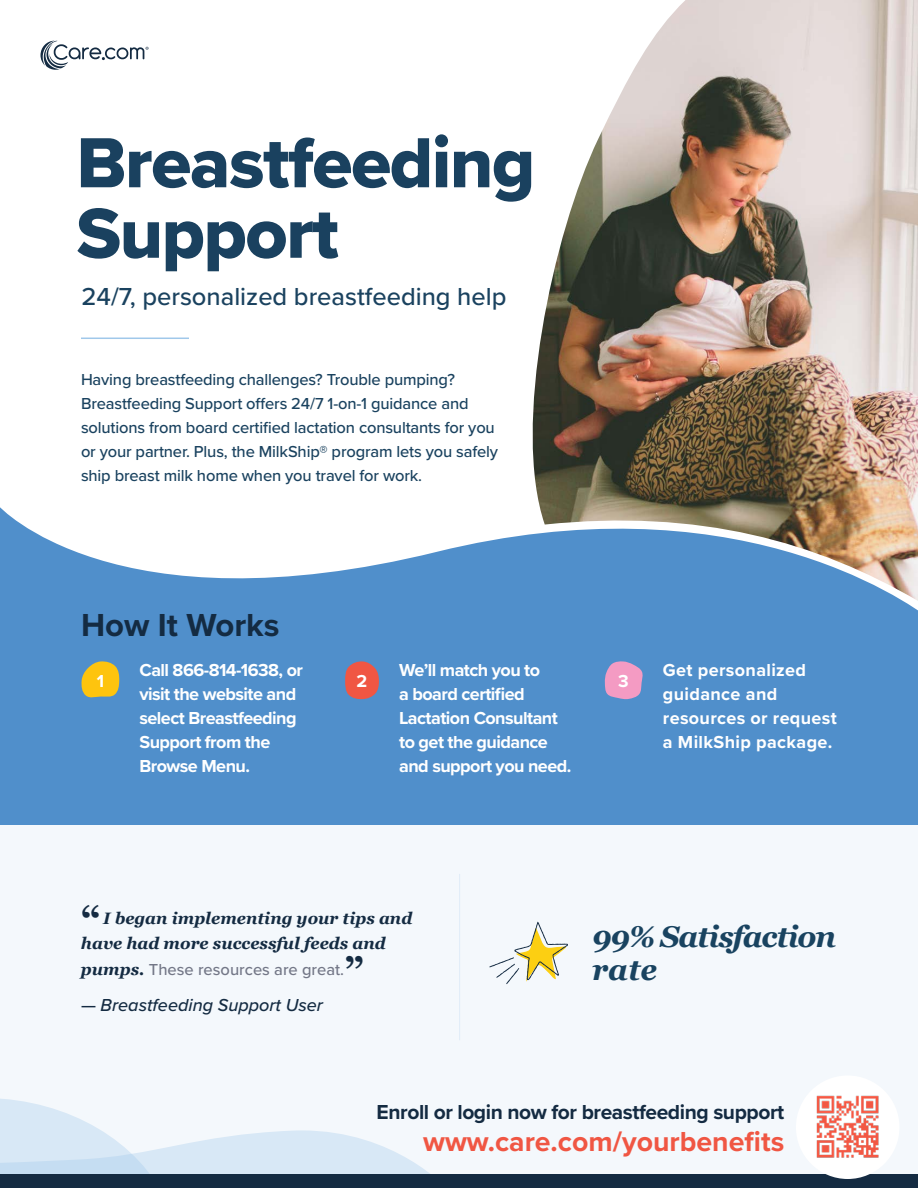
<style>
.page{position:relative;width:918px;height:1188px;background:#fff}
.page>*{position:absolute;margin:0;border:0;box-sizing:border-box;transform-origin:0 0}
.Subtitle_1{font:73.5px/70.5px "Proxima Nova Extrabld";letter-spacing:-.02em;color:#1a415f}
.Info_Text{font:700 37.5px "Georgia";color:#142b42}
.Subtitle_1-2{font:700 33px "Proxima Nova";color:#142b42}
.Subtitle_1-3{font:italic 700 30px/33px "Georgia";letter-spacing:-.04em;color:#194360}
.t1{font:700 28.5px "Proxima Nova";color:#f05643}
.Intro{font:500 25.5px "Proxima Nova";color:#1a425f}
.t2{font:700 21px "Proxima Nova";letter-spacing:-.02em;color:#142b42}
.Body_Text{font:700 18px/24px "Proxima Nova";letter-spacing:-.03em;color:#fff}
.Body_Text-2{font:700 18px/24px "Proxima Nova";letter-spacing:.02em;color:#fff}
.Info_Text-2{font:italic 500 18px "Proxima Nova";color:#142b42}
.Intro-2{font:500 16.5px/24px "Proxima Nova";letter-spacing:-.01em;color:#1a425f}
.Info_Text-3{font:italic 700 16.5px/25.5px "Georgia";color:#142b42}
.s1{font-family:"Proxima Nova";font-weight:500;font-style:normal;color:#737787}
.s2{font-style:normal}
</style>
<div class="page">
<img style="left:532px;top:0;width:386px;height:480px">
<svg style="left:0;top:480px;width:918px;height:346px;background:#6f9ecb"></svg>
<div style="left:0;top:826px;width:918px;height:362px;background:#f4f8fc"></div>
<svg style="left:0;top:1099px;width:430px;height:75px"></svg>
<div style="left:0;top:1174px;width:918px;height:14px;background:#142b42"></div>
<svg style="left:40px;top:41px;width:109px;height:29px"></svg>
<hr style="left:81px;top:338px;width:108px;height:1px;background:#a0c8ea">
<div style="left:796px;top:1076px;width:103px;height:103px;background:#fff;border-radius:50%"></div>
<hr style="left:459px;top:874px;width:1px;height:166px;background:#a0c8ea">
<svg style="left:81px;top:661px;width:38px;height:38px"></svg>
<svg style="left:605px;top:661px;width:38px;height:39px"></svg>
<svg style="left:345px;top:661px;width:34px;height:38px"></svg>
<img style="left:816px;top:1095px;width:63px;height:63px">
<svg style="left:489px;top:922px;width:79px;height:62px"></svg>
<p class="Subtitle_1" style="left:76px;top:126px;width:460px">Breastfeeding<br>Support</p>
<p class="Intro" style="left:82px;top:277px;width:426px">24/7, personalized breastfeeding help</p>
<p class="Intro-2" style="left:81px;top:367px;width:419px">Having breastfeeding challenges? Trouble pumping?<br>Breastfeeding Support offers 24/7 1-on-1 guidance and solutions from board certified lactation consultants for you or your partner. Plus, the MilkShip® program lets you safely ship breast milk home when you travel for work.</p>
<p class="Subtitle_1-2" style="left:81px;top:601px;width:200px">How It Works</p>
<p class="Body_Text" style="left:140px;top:657px;width:165px">Call 866-814-1638, or visit the website and select Breastfeeding<br>Support from the<br>Browse Menu.</p>
<p class="Body_Text" style="left:97px;top:669px;width:9px">1</p>
<p class="Body_Text" style="left:357px;top:669px;width:12px">2</p>
<p class="Body_Text" style="left:399px;top:657px;width:174px">We’ll match you to<br>a board certified<br>Lactation Consultant to get the guidance and support you need.</p>
<p class="Body_Text" style="left:618px;top:669px;width:12px">3</p>
<p class="Body_Text-2" style="left:663px;top:657px;width:176px">Get personalized guidance and resources or request a MilkShip package.</p>
<p class="Info_Text" style="left:81px;top:896px;width:21px">“</p>
<p class="Info_Text-3" style="left:81px;top:904px;width:333px;text-indent:22px">I began implementing your tips and have had more successful feeds and pumps. <span class="s1">These resources are great.</span></p>
<p class="Info_Text" style="left:345px;top:947px;width:21px">”</p>
<p class="Info_Text-2" style="left:81px;top:991px;width:244px"><span class="s2">—</span> Breastfeeding Support User</p>
<p class="Subtitle_1-3" style="left:592px;top:918px;width:245px">99% Satisfaction rate</p>
<p class="t2" style="left:377px;top:1097px;width:409px">Enroll or login now for breastfeeding support</p>
<p class="t1" style="left:423px;top:1120px;width:363px">www.care.com/yourbenefits</p>
</div>
